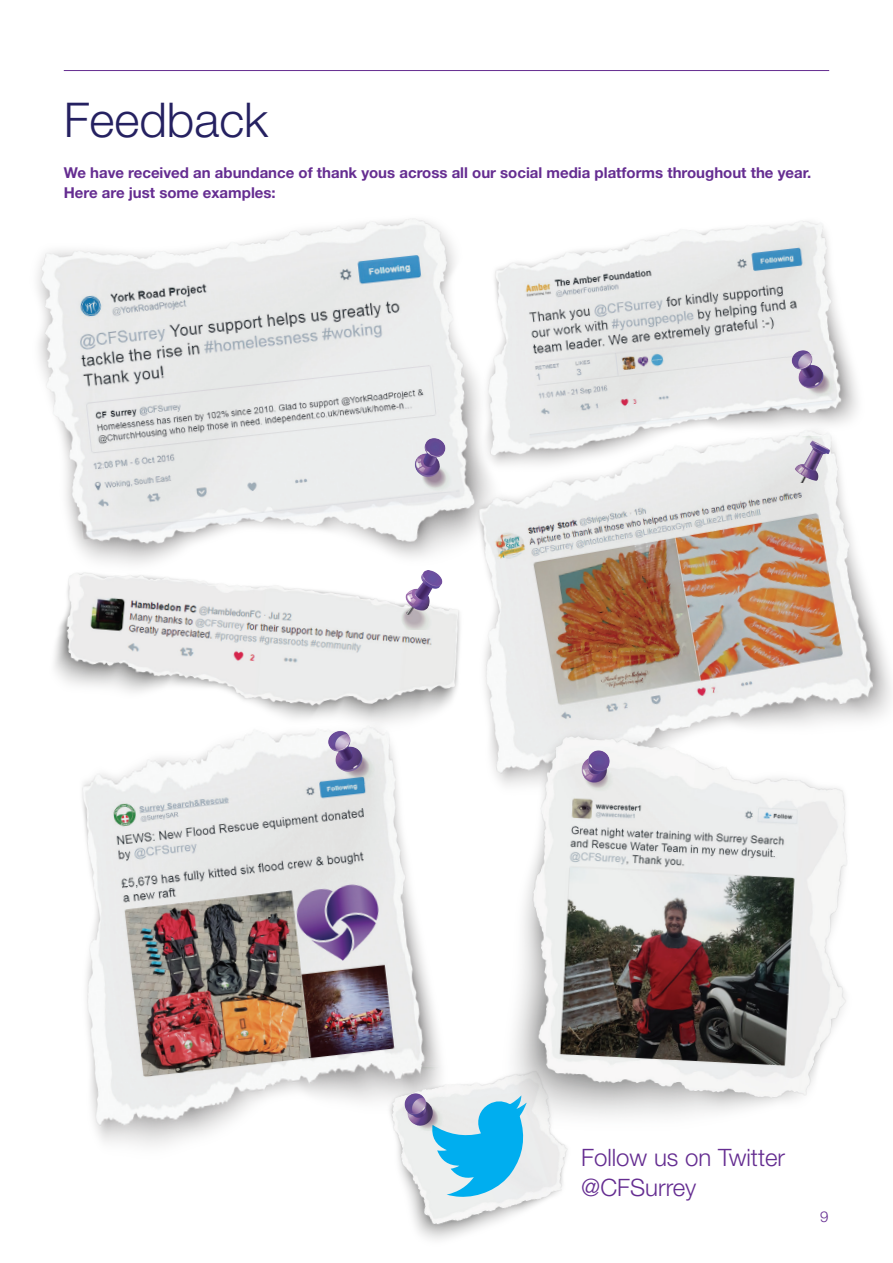
<style>
.page{position:relative;width:893px;height:1263px;background:#fff}
.page>*{position:absolute;margin:0;border:0;box-sizing:border-box;transform-origin:0 0}
.t1{font:300 48px "Helvetica Neue LT";color:#252161}
.t2{font:300 24px/30px "Helvetica Neue LT";color:#652d91}
.t3{font:700 15px/20.2px "Helvetica Neue LT";color:#652d91}
.t4{font:300 15px "Helvetica Neue LT";color:#652d91}
</style>
<div class="page">
<hr style="left:64px;top:70px;width:765px;height:1px;background:#652d91">
<img style="left:82px;top:759px;width:353px;height:387px">
<img style="left:324px;top:759px;width:50px;height:23px">
<img style="left:354px;top:1023px;width:212px;height:217px">
<svg style="left:431px;top:1095px;width:96px;height:102px;background:#74cded"></svg>
<img style="left:403px;top:1067px;width:47px;height:63px">
<img style="left:54px;top:612px;width:371px;height:147px">
<img style="left:397px;top:612px;width:28px;height:17px">
<img style="left:518px;top:221px;width:340px;height:181px">
<img style="left:788px;top:341px;width:46px;height:57px">
<img style="left:37px;top:218px;width:481px;height:394px">
<img style="left:403px;top:429px;width:22px;height:63px">
<img style="left:425px;top:402px;width:466px;height:411px">
<img style="left:787px;top:437px;width:47px;height:45px">
<img style="left:491px;top:696px;width:400px;height:460px">
<img style="left:575px;top:744px;width:41px;height:63px">
<h1 class="t1" style="left:64px;top:90px;width:206px">Feedback</h1>
<p class="t3" style="left:64px;top:162px;width:749px">We have received an abundance of thank yous across all our social media platforms throughout the year.<br>Here are just some examples:</p>
<h2 class="t2" style="left:581px;top:1142px;width:206px">Follow us on Twitter @CFSurrey</h2>
<p class="t4" style="left:820px;top:1207px;width:10px">9</p>
</div>
